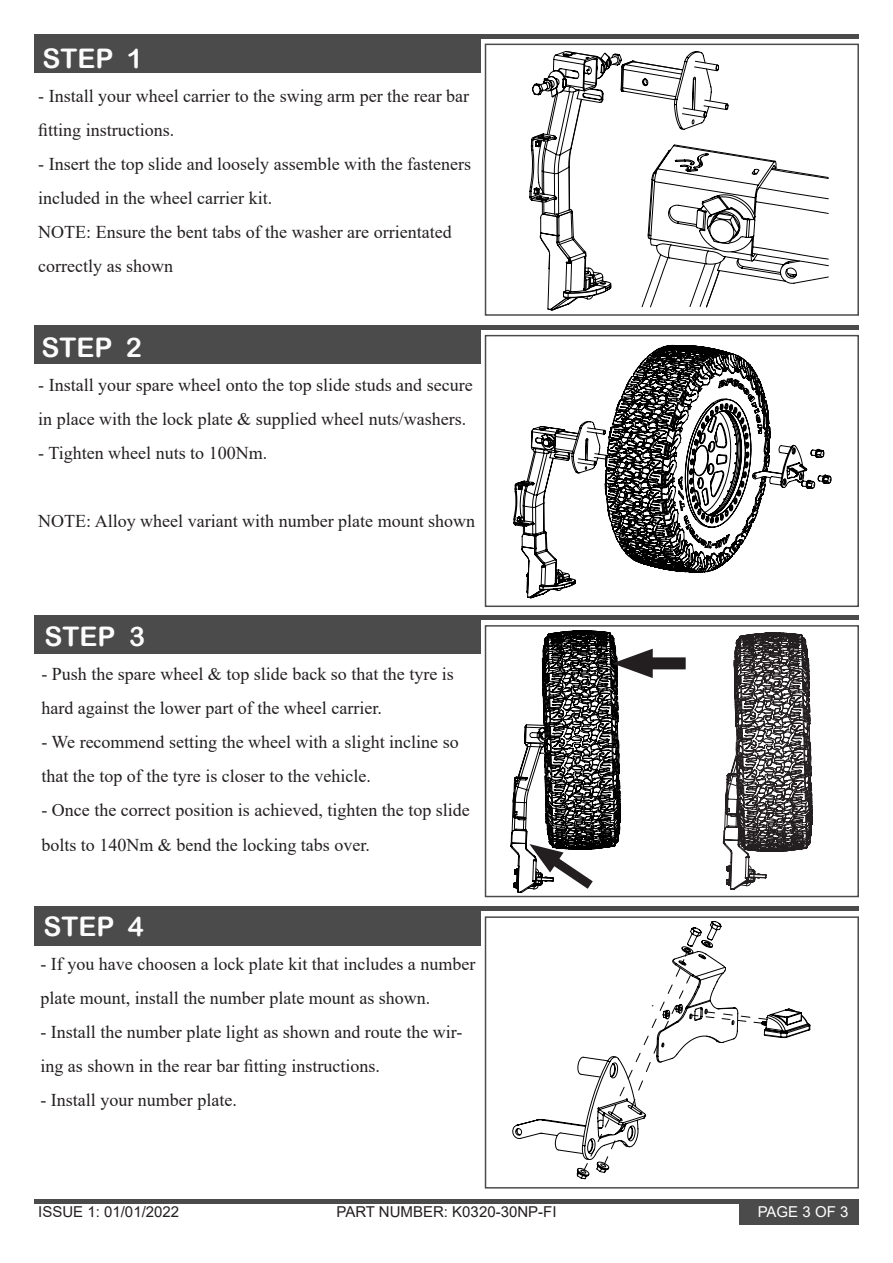
<style>
.page{position:relative;width:893px;height:1263px;background:#fff}
.page>*{position:absolute;margin:0;border:0;box-sizing:border-box;transform-origin:0 0}
.t1{font:27px "Arial Rounded MT Bold";color:#fcfcfc}
.t2{font:18px/34px "Times New Roman";color:#231f20}
.t3{font:15px "Arial";color:#231f20}
.t4{font:15px "Arial";color:#fff}
</style>
<div class="page">
<div style="left:740px;top:1199px;width:119px;height:26px;background:#4b4b4b"></div>
<hr style="left:34px;top:1199px;width:825px;height:4px;background:#4b4b4b">
<div style="left:485px;top:44px;width:374px;height:272px;border:2px solid #4b4b4b"></div>
<div style="left:34px;top:38px;width:446px;height:34px;background:#4b4b4b"></div>
<hr style="left:34px;top:34px;width:825px;height:4px;background:#4b4b4b">
<div style="left:485px;top:335px;width:374px;height:272px;border:2px solid #4b4b4b"></div>
<div style="left:34px;top:330px;width:446px;height:34px;background:#4b4b4b"></div>
<div style="left:34px;top:325px;width:825px;height:5px;background:#4b4b4b"></div>
<div style="left:485px;top:916px;width:374px;height:272px;border:2px solid #4b4b4b"></div>
<div style="left:34px;top:911px;width:446px;height:34px;background:#4b4b4b"></div>
<hr style="left:34px;top:907px;width:825px;height:4px;background:#4b4b4b">
<div style="left:485px;top:625px;width:374px;height:272px;border:2px solid #4b4b4b"></div>
<div style="left:34px;top:620px;width:446px;height:34px;background:#4b4b4b"></div>
<div style="left:34px;top:615px;width:825px;height:5px;background:#4b4b4b"></div>
<svg style="left:532px;top:51px;width:197px;height:260px"></svg>
<svg style="left:641px;top:144px;width:188px;height:164px"></svg>
<svg style="left:513px;top:344px;width:319px;height:255px"></svg>
<svg style="left:516px;top:921px;width:206px;height:259px"></svg>
<svg style="left:583px;top:946px;width:228px;height:226px"></svg>
<svg style="left:722px;top:632px;width:91px;height:258px"></svg>
<div style="left:636px;top:657px;width:50px;height:12px;background:#231f20"></div>
<svg style="left:510px;top:630px;width:143px;height:267px"></svg>
<p class="t1" style="left:43px;top:42px;width:102px">STEP 1</p>
<p class="t2" style="left:38px;top:78px;width:432px">- Install your wheel carrier to the swing arm per the rear bar fitting instructions.</p>
<p class="t2" style="left:38px;top:146px;width:434px">- Insert the top slide and loosely assemble with the fasteners included in the wheel carrier kit.</p>
<p class="t2" style="left:38px;top:214px;width:415px">NOTE: Ensure the bent tabs of the washer are orrientated correctly as shown</p>
<p class="t1" style="left:41px;top:332px;width:102px">STEP 2</p>
<p class="t2" style="left:38px;top:368px;width:436px">- Install your spare wheel onto the top slide studs and secure in place with the lock plate &amp; supplied wheel nuts/washers.</p>
<p class="t2" style="left:38px;top:436px;width:231px">- Tighten wheel nuts to 100Nm.</p>
<p class="t2" style="left:38px;top:504px;width:438px">NOTE: Alloy wheel variant with number plate mount shown</p>
<p class="t1" style="left:45px;top:621px;width:102px">STEP 3</p>
<p class="t2" style="left:41px;top:657px;width:414px">- Push the spare wheel &amp; top slide back so that the tyre is hard against the lower part of the wheel carrier.</p>
<p class="t2" style="left:41px;top:725px;width:419px">- We recommend setting the wheel with a slight incline so that the top of the tyre is closer to the vehicle.</p>
<p class="t2" style="left:41px;top:793px;width:430px">- Once the correct position is achieved, tighten the top slide bolts to 140Nm &amp; bend the locking tabs over.</p>
<p class="t1" style="left:44px;top:910px;width:102px">STEP 4</p>
<p class="t2" style="left:40px;top:946px;width:436px">- If you have choosen a lock plate kit that includes a number plate mount, install the number plate mount as shown.</p>
<p class="t2" style="left:40px;top:1014px;width:424px">- Install the number plate light as shown and route the wir&shy;ing as shown in the rear bar fitting instructions.</p>
<p class="t2" style="left:40px;top:1082px;width:198px">- Install your number plate.</p>
<p class="t3" style="left:38px;top:1202px;width:142px">ISSUE 1: 01/01/2022</p>
<p class="t3" style="left:336px;top:1202px;width:222px">PART NUMBER: K0320-30NP-FI</p>
<p class="t4" style="left:758px;top:1202px;width:92px">PAGE 3 OF 3</p>
</div>
